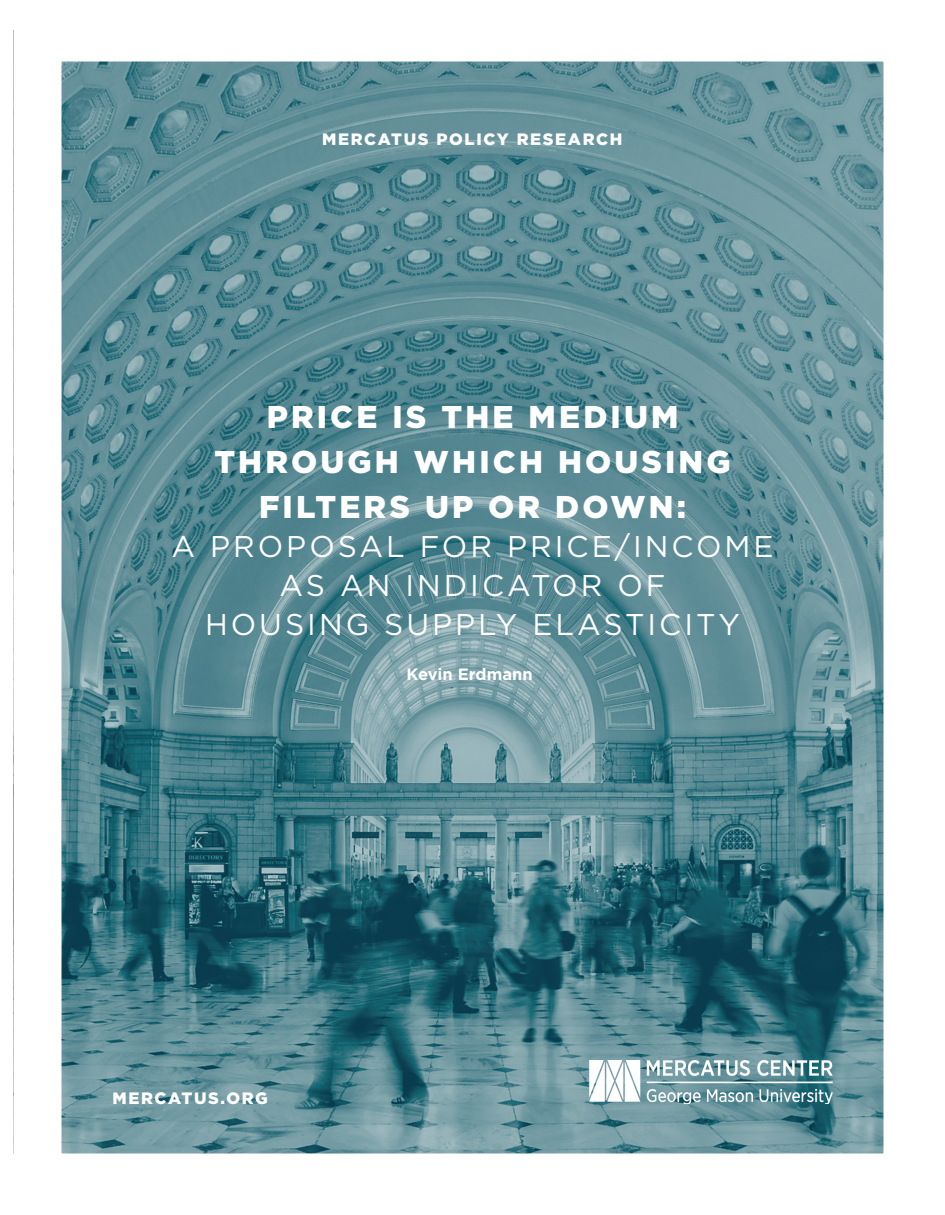
<style>
.page{position:relative;width:945px;height:1215px;background:#fff}
.page>*{position:absolute;margin:0;border:0;box-sizing:border-box;transform-origin:0 0}
.main_title__solid_co{font:900 31.5px/45px "Gotham";letter-spacing:.1em;color:#fff;text-align:center}
.main_title_subtitle{font:30px/39px "Gotham";letter-spacing:.1em;color:#fff;text-align:center}
.type_of_paper__solid{font:900 16.5px "Gotham";letter-spacing:.1em;color:#fff}
.title_url__solid_cov{font:900 16.5px "Gotham";letter-spacing:.1em;color:#fff}
.author_title_pg__sol{font:700 16.5px "Gotham";color:#fff}
</style>
<div class="page">
<img style="left:63px;top:63px;width:820px;height:1090px">
<img style="left:590px;top:1061px;width:243px;height:43px">
<p class="type_of_paper__solid" style="left:322px;top:127px;width:302px">MERCATUS POLICY RESEARCH</p>
<p class="main_title__solid_co" style="left:214px;top:394px;width:518px">PRICE IS THE MEDIUM<br>THROUGH WHICH HOUSING<br>FILTERS UP OR DOWN:</p>
<p class="main_title_subtitle" style="left:171px;top:526px;width:604px">A PROPOSAL FOR PRICE/INCOME<br>AS AN INDICATOR OF<br>HOUSING SUPPLY ELASTICITY</p>
<p class="author_title_pg__sol" style="left:406px;top:663px;width:128px">Kevin Erdmann</p>
<p class="title_url__solid_cov" style="left:112px;top:1086px;width:157px">MERCATUS.ORG</p>
</div>
